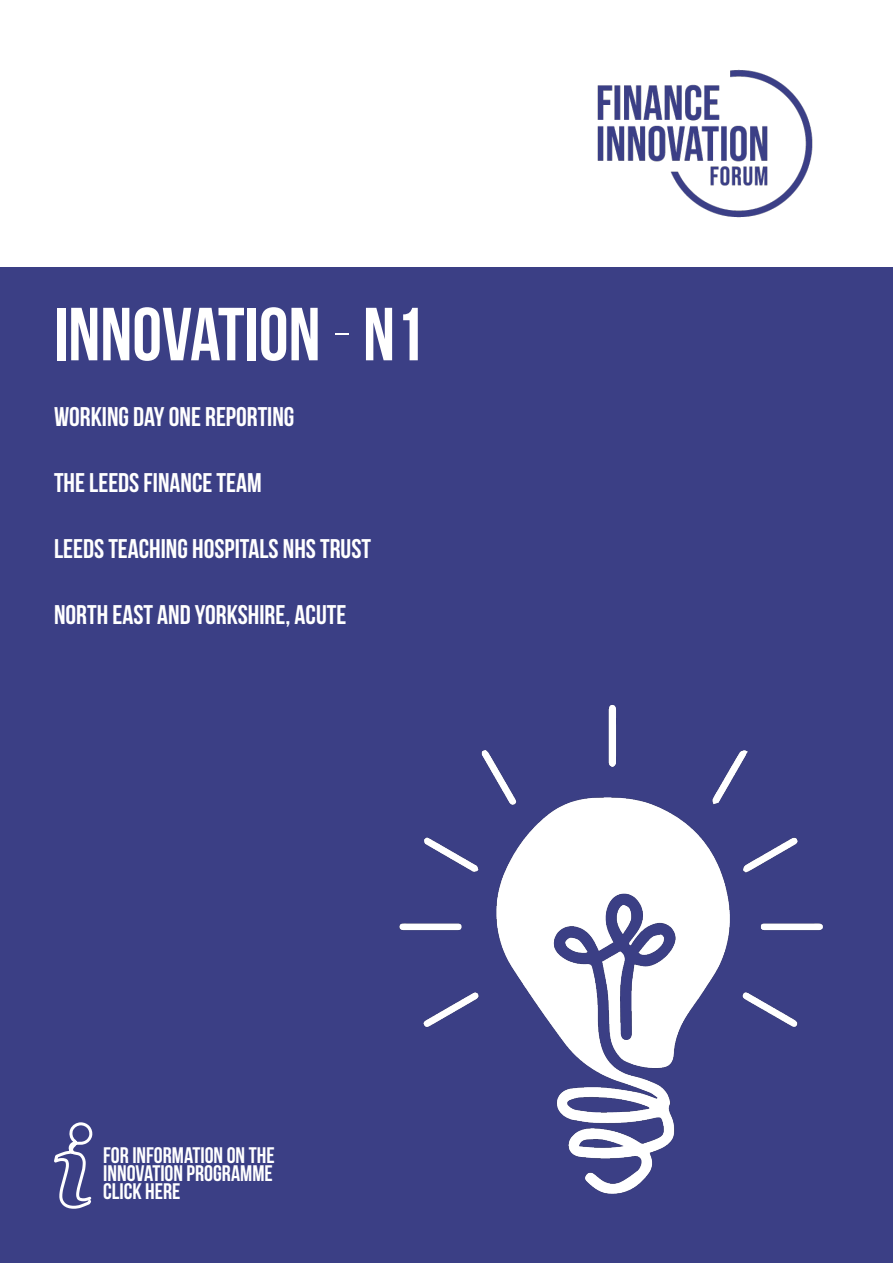
<style>
.page{position:relative;width:893px;height:1263px;background:#fff}
.page>*{position:absolute;margin:0;border:0;box-sizing:border-box;transform-origin:0 0}
.t1{font:700 75px "Bebas Neue";color:#fff}
.t2{font:700 27px "Bebas Neue";color:#fff}
.Body_copy{font:700 22.5px/18px "Bebas Neue";color:#fff;text-align:justify}
.s1{font-weight:300}
</style>
<div class="page">
<div style="left:0;top:268px;width:893px;height:995px;background:#3b3f85"></div>
<img style="left:572px;top:69px;width:267px;height:199px">
<svg style="left:54px;top:1122px;width:39px;height:87px"></svg>
<img style="left:399px;top:705px;width:424px;height:489px">
<p class="t1" style="left:54px;top:293px;width:372px">INNOVATION <span class="s1">-</span> N1</p>
<p class="t2" style="left:54px;top:402px;width:242px">WORKING DAY ONE REPORTING</p>
<p class="t2" style="left:54px;top:468px;width:209px">THE LEEDS FINANCE TEAM</p>
<p class="t2" style="left:54px;top:534px;width:319px">LEEDS TEACHING HOSPITALS NHS TRUST</p>
<p class="t2" style="left:54px;top:600px;width:294px">NORTH EAST AND YORKSHIRE, ACUTE</p>
<p class="Body_copy" style="left:103px;top:1145px;width:173px">FOR INFORMATION ON THE INNOVATION PROGRAMME CLICK HERE</p>
</div>
